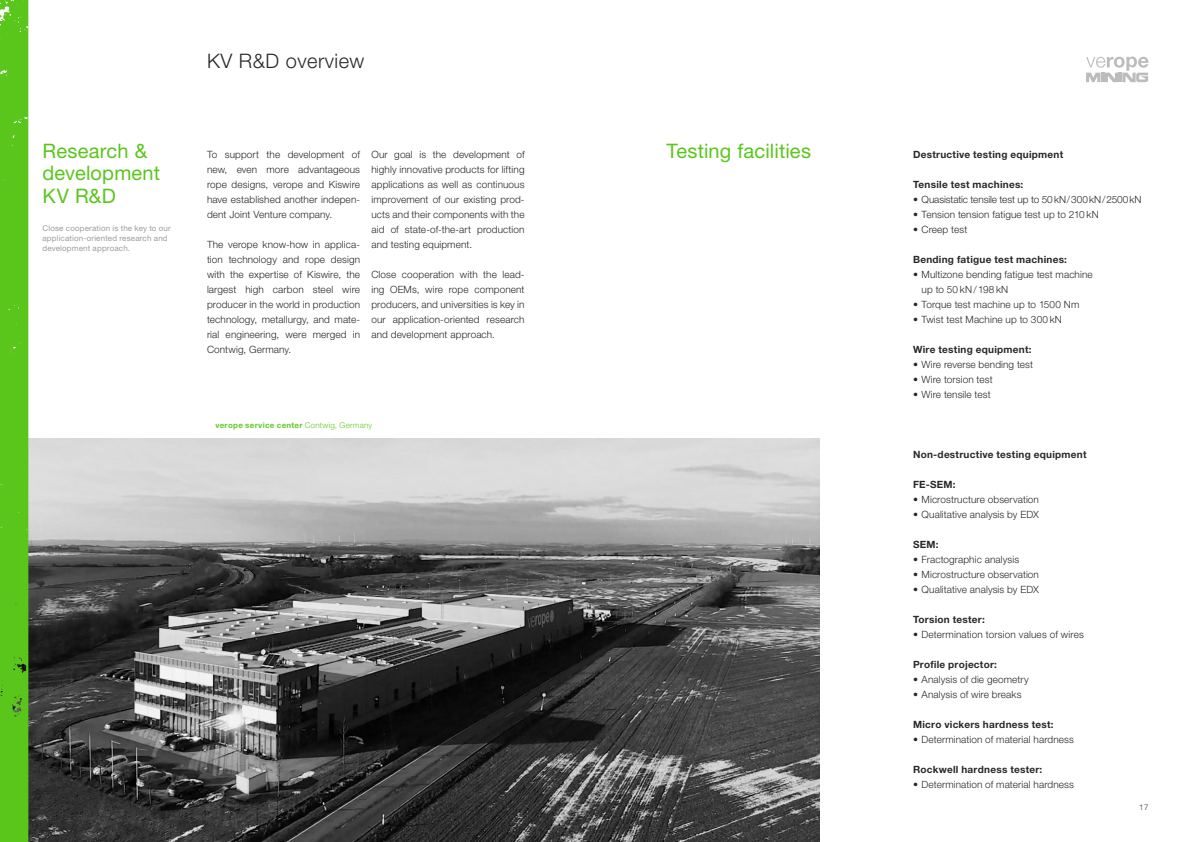
<style>
.page{position:relative;width:1191px;height:842px;background:#fff}
.page>*{position:absolute;margin:0;border:0;box-sizing:border-box;transform-origin:0 0}
.t1{font:20px/22.5px "Helvetica Neue LT Std";letter-spacing:.01em;color:#5ac61b}
.t2{font:300 20px "Helvetica Neue LT Std";letter-spacing:.025em;color:#282827}
.t3{font:300 10px/15px "Helvetica Neue LT Std";letter-spacing:.01em;color:#282827;text-align:justify}
.t4{font:700 10px "Helvetica Neue LT Std";letter-spacing:.025em;color:#282827}
.t5{font:300 10px "Helvetica Neue LT Std";letter-spacing:-.01em;color:#282827}
.t6{font:8px/10px "Helvetica Neue LT Std";letter-spacing:.02em;color:#9d9d9c}
.t7{font:700 8px "Helvetica Neue LT Std";letter-spacing:.03em;color:#62c927}
.t8{font:8px "Helvetica Neue LT Std";color:#646363}
.s1{font-weight:300}
</style>
<div class="page">
<img style="left:28px;top:439px;width:791px;height:403px">
<div style="left:0;top:0;width:28px;height:842px;background:#5ac61b"></div>
<svg style="left:1086px;top:57px;width:62px;height:25px"></svg>
<h1 class="t2" style="left:207px;top:48px;width:159px">KV R&amp;D overview</h1>
<h1 class="t1" style="left:43px;top:139px;width:119px">Research &amp; development<br>KV R&amp;D</h1>
<h1 class="t1" style="left:666px;top:139px;width:146px">Testing facilities</h1>
<p class="t6" style="left:43px;top:223px;width:130px">Close cooperation is the key to our application-oriented research and development approach.</p>
<p class="t3" style="left:371px;top:146px;width:155px">Our goal is the development of highly innovative products for lifting applications as well as continuous improvement of our existing prod&shy;ucts and their components with the aid of state-of-the-art production and testing equipment.</p>
<p class="t3" style="left:371px;top:266px;width:155px">Close cooperation with the lead&shy;ing OEMs, wire rope component producers, and universities is key in our application-oriented research and development approach.</p>
<p class="t3" style="left:207px;top:146px;width:155px">To support the development of new, even more advantageous rope designs, verope and Kiswire have established another indepen&shy;dent Joint Venture company.</p>
<p class="t3" style="left:207px;top:236px;width:155px">The verope know-how in applica&shy;tion technology and rope design with the expertise of Kiswire, the largest high carbon steel wire producer in the world in production technology, metallurgy, and mate&shy;rial engineering, were merged in Contwig, Germany.</p>
<p class="t7" style="left:215px;top:420px;width:158px">verope service center <span class="s1">Contwig, Germany</span></p>
<p class="t4" style="left:913px;top:148px;width:152px">Destructive testing equipment</p>
<p class="t4" style="left:913px;top:178px;width:112px">Tensile test machines:</p>
<p class="t5" style="left:913px;top:193px;width:230px">• Quasistatic tensile test up to 50kN/300kN/2500kN</p>
<p class="t3" style="left:913px;top:206px;width:187px">• Tension tension fatigue test up to 210 kN</p>
<p class="t3" style="left:913px;top:221px;width:56px">• Creep test</p>
<p class="t4" style="left:913px;top:253px;width:155px">Bending fatigue test machines:</p>
<p class="t3" style="left:921px;top:266px;width:173px;text-indent:-8px">• Multizone bending fatigue test machine up to 50 kN/198 kN</p>
<p class="t3" style="left:913px;top:296px;width:168px">• Torque test machine up to 1500 Nm</p>
<p class="t3" style="left:913px;top:311px;width:150px">• Twist test Machine up to 300 kN</p>
<p class="t4" style="left:913px;top:343px;width:120px">Wire testing equipment:</p>
<p class="t3" style="left:913px;top:356px;width:121px">• Wire reverse bending test</p>
<p class="t3" style="left:913px;top:371px;width:81px">• Wire torsion test</p>
<p class="t3" style="left:913px;top:386px;width:79px">• Wire tensile test</p>
<p class="t4" style="left:913px;top:448px;width:175px">Non-destructive testing equipment</p>
<p class="t4" style="left:913px;top:478px;width:44px">FE-SEM:</p>
<p class="t3" style="left:913px;top:491px;width:127px">• Microstructure observation</p>
<p class="t3" style="left:913px;top:506px;width:127px">• Qualitative analysis by EDX</p>
<p class="t4" style="left:913px;top:538px;width:27px">SEM:</p>
<p class="t3" style="left:913px;top:551px;width:108px">• Fractographic analysis</p>
<p class="t3" style="left:913px;top:566px;width:127px">• Microstructure observation</p>
<p class="t3" style="left:913px;top:581px;width:127px">• Qualitative analysis by EDX</p>
<p class="t4" style="left:913px;top:613px;width:73px">Torsion tester:</p>
<p class="t3" style="left:913px;top:626px;width:172px">• Determination torsion values of wires</p>
<p class="t4" style="left:913px;top:658px;width:85px">Profile projector:</p>
<p class="t3" style="left:913px;top:671px;width:117px">• Analysis of die geometry</p>
<p class="t3" style="left:913px;top:686px;width:110px">• Analysis of wire breaks</p>
<p class="t4" style="left:913px;top:718px;width:142px">Micro vickers hardness test:</p>
<p class="t3" style="left:913px;top:731px;width:162px">• Determination of material hardness</p>
<p class="t4" style="left:913px;top:763px;width:131px">Rockwell hardness tester:</p>
<p class="t3" style="left:913px;top:776px;width:162px">• Determination of material hardness</p>
<p class="t8" style="left:1139px;top:802px;width:11px">17</p>
</div>
